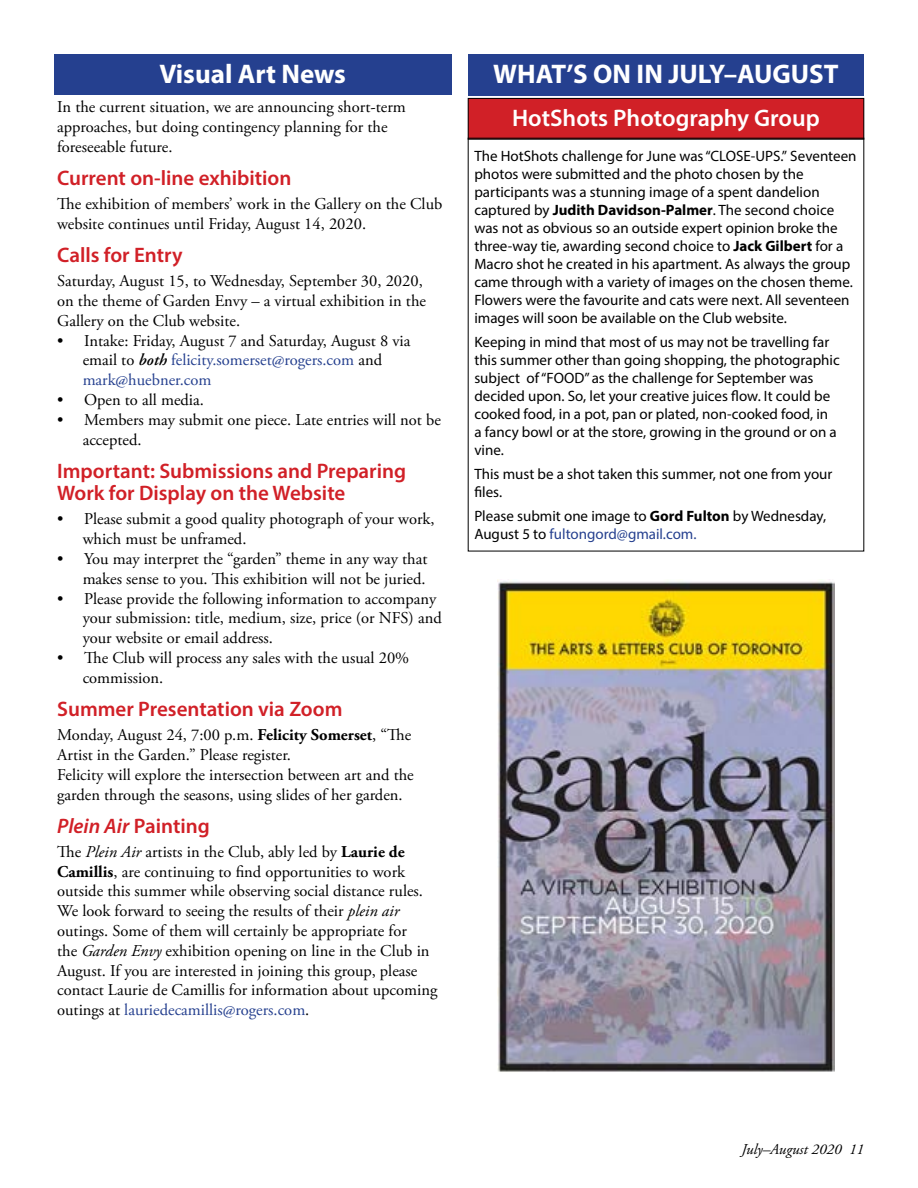
<style>
.page{position:relative;width:918px;height:1188px;background:#fff}
.page>*{position:absolute;margin:0;border:0;box-sizing:border-box;transform-origin:0 0}
.t1{font:700 27px "Myriad Pro";color:#fff}
.t2{font:600 24px "Myriad Pro";color:#fff}
.t3{font:600 21px/22.5px "Myriad Pro";color:#d12027}
.t4{font:italic 600 21px "Myriad Pro";color:#d12027}
.t5{font:16.5px/19.8px "Adobe Garamond Pro";color:#000}
.t6{font:15px/18px "Myriad Pro";color:#000}
.t7{font:italic 15px "Adobe Garamond Pro";color:#000}
.s1{font-weight:600;font-style:italic}
.s2{color:#25408f}
.s3{font-weight:700}
.s4{font-style:normal}
.s5{font-style:italic}
</style>
<div class="page">
<img style="left:497px;top:580px;width:338px;height:492px">
<div style="left:468px;top:54px;width:396px;height:41px;background:#25408f"></div>
<div style="left:468px;top:98px;width:396px;height:41px;background:#d12027"></div>
<div style="left:468px;top:98px;width:396px;height:41px;border:1px solid #000"></div>
<div style="left:54px;top:54px;width:398px;height:40px;background:#25408f"></div>
<h1 class="t1" style="left:159px;top:57px;width:188px">Visual Art News</h1>
<p class="t5" style="left:57px;top:98px;width:350px">In the current situation, we are announcing short-term approaches, but doing contingency planning for the foreseeable future.</p>
<p class="t3" style="left:57px;top:166px;width:236px">Current on-line exhibition</p>
<p class="t5" style="left:57px;top:195px;width:387px">The exhibition of members’ work in the Gallery on the Club website continues until Friday, August 14, 2020.</p>
<p class="t3" style="left:57px;top:243px;width:127px">Calls for Entry</p>
<p class="t5" style="left:57px;top:272px;width:370px">Saturday, August 15, to Wednesday, September 30, 2020, on the theme of Garden Envy – a virtual exhibition in the<br>Gallery on the Club website.</p>
<p class="t5" style="left:83px;top:331px;width:329px;text-indent:-25px">• Intake: Friday, August 7 and Saturday, August 8 via email to <span class="s1">both</span> <span class="s2">felicity.somerset@rogers.com</span> and <span class="s2">mark@huebner.com</span></p>
<p class="t5" style="left:57px;top:391px;width:148px">• Open to all media.</p>
<p class="t5" style="left:83px;top:410px;width:360px;text-indent:-25px">• Members may submit one piece. Late entries will not be accepted.</p>
<p class="t3" style="left:57px;top:459px;width:351px">Important: Submissions and Preparing<br>Work for Display on the Website</p>
<p class="t5" style="left:83px;top:510px;width:353px;text-indent:-25px">• Please submit a good quality photograph of your work, which must be unframed.</p>
<p class="t5" style="left:57px;top:550px;width:372px;text-align:right">• You may interpret the “garden” theme in any way that makes sense to you. This exhibition will not be juried.</p>
<p class="t5" style="left:83px;top:589px;width:361px;text-indent:-25px">• Please provide the following information to accompany your submission: title, medium, size, price (or NFS) and your website or email address.</p>
<p class="t5" style="left:83px;top:649px;width:328px;text-indent:-25px">• The Club will process any sales with the usual 20% commission.</p>
<p class="t3" style="left:57px;top:697px;width:287px">Summer Presentation via Zoom</p>
<p class="t5" style="left:57px;top:726px;width:358px">Monday, August 24, 7:00 p.m. <span class="s3">Felicity Somerset</span>, “The Artist in the Garden.” Please register.<br>Felicity will explore the intersection between art and the garden through the seasons, using slides of her garden.</p>
<p class="t4" style="left:57px;top:812px;width:154px">Plein Air <span class="s4">Painting</span></p>
<p class="t5" style="left:57px;top:842px;width:382px">The <span class="s5">Plein Air</span> artists in the Club, ably led by <span class="s3">Laurie de Camillis</span>, are continuing to find opportunities to work outside this summer while observing social distance rules.<br>We look forward to seeing the results of their <span class="s5">plein air </span>outings. Some of them will certainly be appropriate for<br>the <span class="s5">Garden Envy</span> exhibition opening on line in the Club in August. If you are interested in joining this group, please contact Laurie de Camillis for information about upcoming outings at <span class="s2">lauriedecamillis@rogers.com</span>.</p>
<h1 class="t1" style="left:493px;top:57px;width:347px">WHAT’S ON IN JULY–AUGUST</h1>
<h2 class="t2" style="left:512px;top:102px;width:309px">HotShots Photography Group</h2>
<p class="t6" style="left:474px;top:147px;width:384px">The HotShots challenge for June was “CLOSE-UPS.” Seventeen photos were submitted and the photo chosen by the participants was a stunning image of a spent dandelion captured by <span class="s3">Judith Davidson-Palmer</span>. The second choice was not as obvious so an outside expert opinion broke the three-way tie, awarding second choice to <span class="s3">Jack Gilbert</span> for a Macro shot he created in his apartment. As always the group came through with a variety of images on the chosen theme.<br>Flowers were the favourite and cats were next. All seventeen images will soon be available on the Club website.</p>
<p class="t6" style="left:474px;top:333px;width:367px">Keeping in mind that most of us may not be travelling far this summer other than going shopping, the photographic subject of “FOOD” as the challenge for September was decided upon. So, let your creative juices flow. It could be cooked food, in a pot, pan or plated, non-cooked food, in<br>a fancy bowl or at the store, growing in the ground or on a vine.</p>
<p class="t6" style="left:474px;top:465px;width:360px">This must be a shot taken this summer, not one from your files.</p>
<p class="t6" style="left:474px;top:507px;width:353px">Please submit one image to <span class="s3">Gord Fulton</span> by Wednesday,<br>August 5 to <span class="s2">fultongord@gmail.com.</span></p>
<p class="t7" style="left:742px;top:1141px;width:124px">July–August 2020 11</p>
</div>
